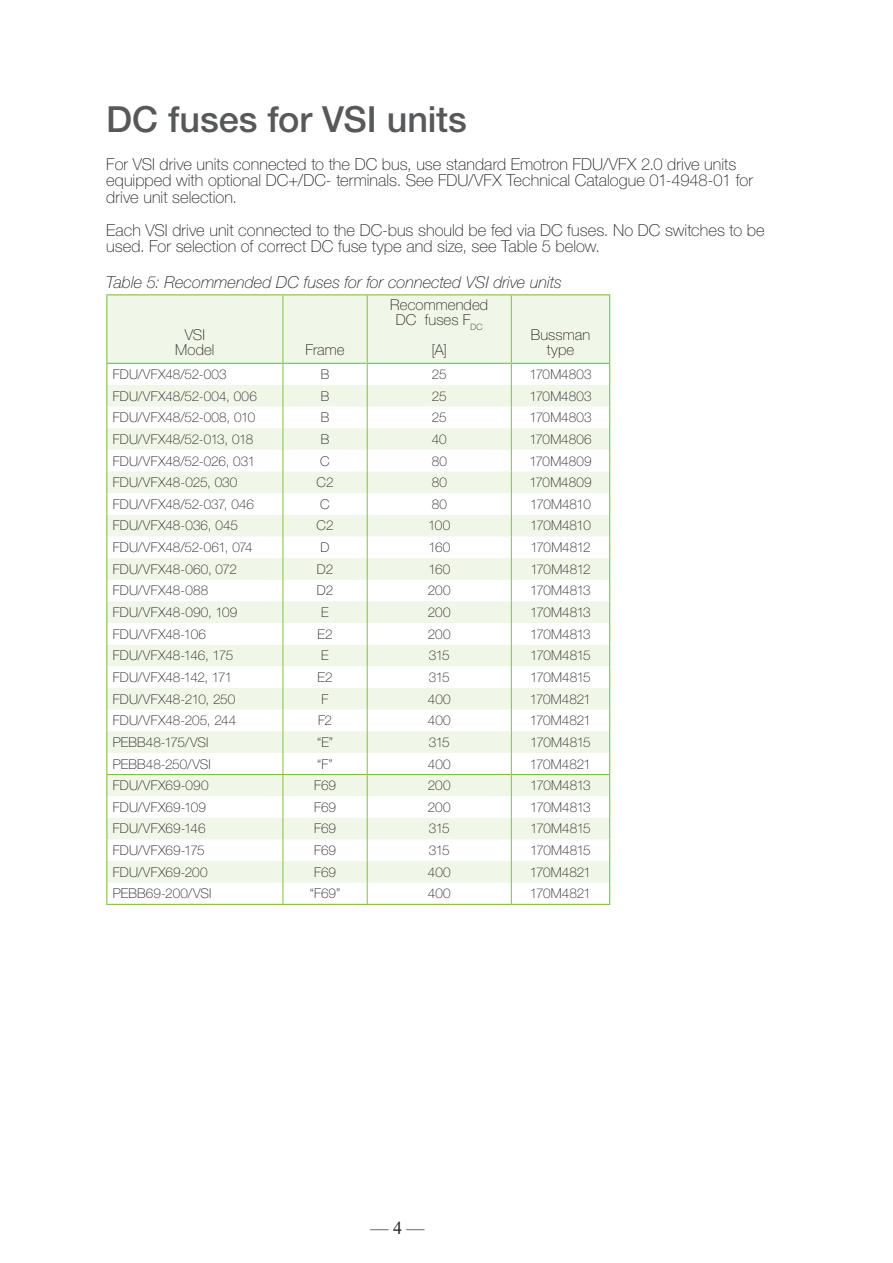
<style>
.page{position:relative;width:893px;height:1263px;background:#fff}
.page>*{position:absolute;margin:0;border:0;box-sizing:border-box;transform-origin:0 0}
.Huvudrubrik{font:500 36px "Helvetica Neue LT Std";letter-spacing:-.005em;color:#57585a}
.t1{font:18px "Times New Roman";color:#231f20}
.Brödtext{font:100 16.5px/16.5px "Helvetica Neue LT Std";color:#231f20}
.Fakta_rubrik{font:italic 100 16.5px "Helvetica Neue LT Std";color:#231f20}
.Cellheading_centrera{font:100 15px/15px "Helvetica Neue LT Std";letter-spacing:.005em;color:#231f20;text-align:center}
.Cellcentrerad{font:100 13.5px "Helvetica Neue LT Std";letter-spacing:.005em;color:#231f20}
.Cellcentrerad-2{font:100 13.5px "Helvetica Neue LT Std";letter-spacing:-.04em;color:#231f20}
.Cellcentrerad-3{font:100 13.5px "Helvetica Neue LT Std";letter-spacing:-.015em;color:#231f20}
.Cellcentrerad-4{font:100 13.5px "Helvetica Neue LT Std";letter-spacing:-.02em;color:#231f20}
</style>
<div class="page">
<svg style="left:107px;top:295px;width:502px;height:588px;fill:#f0f7e8"></svg>
<hr style="left:283px;top:295px;width:1px;height:68px;background:#7fc241">
<hr style="left:367px;top:295px;width:1px;height:68px;background:#7fc241">
<hr style="left:511px;top:295px;width:1px;height:68px;background:#7fc241">
<hr style="left:106px;top:363px;width:177px;height:1px;background:#7fc241">
<hr style="left:283px;top:363px;width:84px;height:1px;background:#7fc241">
<hr style="left:367px;top:363px;width:144px;height:1px;background:#7fc241">
<hr style="left:511px;top:363px;width:99px;height:1px;background:#7fc241">
<hr style="left:106px;top:774px;width:177px;height:1px;background:#7fc241">
<hr style="left:283px;top:774px;width:84px;height:1px;background:#7fc241">
<hr style="left:367px;top:774px;width:144px;height:1px;background:#7fc241">
<hr style="left:511px;top:774px;width:99px;height:1px;background:#7fc241">
<svg style="left:367px;top:364px;width:1px;height:540px"></svg>
<svg style="left:511px;top:364px;width:1px;height:540px"></svg>
<svg style="left:283px;top:364px;width:1px;height:540px"></svg>
<hr style="left:106px;top:294px;width:177px;height:1px;background:#7fc241">
<hr style="left:106px;top:295px;width:1px;height:68px;background:#7fc241">
<hr style="left:283px;top:294px;width:84px;height:1px;background:#7fc241">
<hr style="left:367px;top:294px;width:144px;height:1px;background:#7fc241">
<hr style="left:511px;top:294px;width:99px;height:1px;background:#7fc241">
<hr style="left:609px;top:295px;width:1px;height:68px;background:#7fc241">
<svg style="left:106px;top:364px;width:1px;height:540px"></svg>
<svg style="left:609px;top:364px;width:1px;height:540px"></svg>
<hr style="left:106px;top:904px;width:177px;height:1px;background:#7fc241">
<hr style="left:283px;top:904px;width:84px;height:1px;background:#7fc241">
<hr style="left:367px;top:904px;width:144px;height:1px;background:#7fc241">
<hr style="left:511px;top:904px;width:99px;height:1px;background:#7fc241">
<p class="Huvudrubrik" style="left:106px;top:98px;width:362px">DC fuses for VSI units</p>
<p class="Brödtext" style="left:106px;top:156px;width:648px">For VSI drive units connected to the DC bus, use standard Emotron FDU/VFX 2.0 drive units equipped with optional DC+/DC- terminals. See FDU/VFX Technical Catalogue 01-4948-01 for drive unit selection.</p>
<p class="Brödtext" style="left:106px;top:222px;width:660px">Each VSI drive unit connected to the DC-bus should be fed via DC fuses. No DC switches to be used. For selection of correct DC fuse type and size, see Table 5 below.</p>
<p class="Fakta_rubrik" style="left:106px;top:273px;width:457px">Table 5: Recommended DC fuses for for connected VSI drive units</p>
<p class="Cellheading_centrera" style="left:175px;top:327px;width:41px">VSI<br>Model</p>
<p class="Cellheading_centrera" style="left:305px;top:342px;width:41px">Frame</p>
<p class="Cellheading_centrera" style="left:390px;top:297px;width:99px">Recommended<br>DC fuses F<sub>DC</sub></p>
<p class="Cellheading_centrera" style="left:431px;top:342px;width:17px">[A]</p>
<p class="Cellheading_centrera" style="left:531px;top:327px;width:61px">Bussman type</p>
<p class="Cellcentrerad" style="left:113px;top:366px;width:115px">FDU/VFX48/52-003</p>
<p class="Cellcentrerad" style="left:321px;top:366px;width:10px">B</p>
<p class="Cellcentrerad" style="left:432px;top:366px;width:16px">25</p>
<p class="Cellcentrerad" style="left:529px;top:366px;width:64px">170M4803</p>
<p class="Cellcentrerad" style="left:113px;top:388px;width:145px">FDU/VFX48/52-004, 006</p>
<p class="Cellcentrerad" style="left:321px;top:388px;width:10px">B</p>
<p class="Cellcentrerad" style="left:432px;top:388px;width:16px">25</p>
<p class="Cellcentrerad" style="left:529px;top:388px;width:64px">170M4803</p>
<p class="Cellcentrerad" style="left:113px;top:410px;width:144px">FDU/VFX48/52-008, 010</p>
<p class="Cellcentrerad" style="left:321px;top:410px;width:10px">B</p>
<p class="Cellcentrerad" style="left:432px;top:410px;width:16px">25</p>
<p class="Cellcentrerad" style="left:529px;top:410px;width:64px">170M4803</p>
<p class="Cellcentrerad-4" style="left:113px;top:431px;width:142px">FDU/VFX48/52-013, 018</p>
<p class="Cellcentrerad" style="left:321px;top:431px;width:10px">B</p>
<p class="Cellcentrerad" style="left:432px;top:431px;width:17px">40</p>
<p class="Cellcentrerad" style="left:529px;top:431px;width:64px">170M4806</p>
<p class="Cellcentrerad" style="left:113px;top:453px;width:144px">FDU/VFX48/52-026, 031</p>
<p class="Cellcentrerad" style="left:320px;top:453px;width:11px">C</p>
<p class="Cellcentrerad" style="left:432px;top:453px;width:17px">80</p>
<p class="Cellcentrerad" style="left:529px;top:453px;width:64px">170M4809</p>
<p class="Cellcentrerad" style="left:113px;top:475px;width:126px">FDU/VFX48-025, 030</p>
<p class="Cellcentrerad" style="left:317px;top:475px;width:18px">C2</p>
<p class="Cellcentrerad" style="left:432px;top:475px;width:17px">80</p>
<p class="Cellcentrerad" style="left:529px;top:475px;width:64px">170M4809</p>
<p class="Cellcentrerad" style="left:113px;top:496px;width:143px">FDU/VFX48/52-037, 046</p>
<p class="Cellcentrerad" style="left:320px;top:496px;width:11px">C</p>
<p class="Cellcentrerad" style="left:432px;top:496px;width:17px">80</p>
<p class="Cellcentrerad-2" style="left:530px;top:496px;width:62px">170M4810</p>
<p class="Cellcentrerad" style="left:113px;top:518px;width:127px">FDU/VFX48-036, 045</p>
<p class="Cellcentrerad" style="left:317px;top:518px;width:18px">C2</p>
<p class="Cellcentrerad" style="left:428px;top:518px;width:24px">100</p>
<p class="Cellcentrerad-2" style="left:530px;top:518px;width:62px">170M4810</p>
<p class="Cellcentrerad" style="left:113px;top:540px;width:141px">FDU/VFX48/52-061, 074</p>
<p class="Cellcentrerad" style="left:321px;top:540px;width:11px">D</p>
<p class="Cellcentrerad" style="left:428px;top:540px;width:23px">160</p>
<p class="Cellcentrerad-2" style="left:530px;top:540px;width:62px">170M4812</p>
<p class="Cellcentrerad" style="left:113px;top:561px;width:126px">FDU/VFX48-060, 072</p>
<p class="Cellcentrerad" style="left:317px;top:561px;width:18px">D2</p>
<p class="Cellcentrerad" style="left:428px;top:561px;width:23px">160</p>
<p class="Cellcentrerad-2" style="left:530px;top:561px;width:62px">170M4812</p>
<p class="Cellcentrerad" style="left:113px;top:583px;width:97px">FDU/VFX48-088</p>
<p class="Cellcentrerad" style="left:317px;top:583px;width:18px">D2</p>
<p class="Cellcentrerad" style="left:428px;top:583px;width:24px">200</p>
<p class="Cellcentrerad-2" style="left:530px;top:583px;width:62px">170M4813</p>
<p class="Cellcentrerad" style="left:113px;top:604px;width:126px">FDU/VFX48-090, 109</p>
<p class="Cellcentrerad" style="left:321px;top:604px;width:9px">E</p>
<p class="Cellcentrerad" style="left:428px;top:604px;width:24px">200</p>
<p class="Cellcentrerad-2" style="left:530px;top:604px;width:62px">170M4813</p>
<p class="Cellcentrerad" style="left:113px;top:626px;width:95px">FDU/VFX48-106</p>
<p class="Cellcentrerad" style="left:317px;top:626px;width:17px">E2</p>
<p class="Cellcentrerad" style="left:428px;top:626px;width:24px">200</p>
<p class="Cellcentrerad-2" style="left:530px;top:626px;width:62px">170M4813</p>
<p class="Cellcentrerad" style="left:113px;top:648px;width:122px">FDU/VFX48-146, 175</p>
<p class="Cellcentrerad" style="left:321px;top:648px;width:9px">E</p>
<p class="Cellcentrerad" style="left:429px;top:648px;width:23px">315</p>
<p class="Cellcentrerad-2" style="left:530px;top:648px;width:62px">170M4815</p>
<p class="Cellcentrerad" style="left:113px;top:669px;width:121px">FDU/VFX48-142, 171</p>
<p class="Cellcentrerad" style="left:317px;top:669px;width:17px">E2</p>
<p class="Cellcentrerad" style="left:429px;top:669px;width:23px">315</p>
<p class="Cellcentrerad-2" style="left:530px;top:669px;width:62px">170M4815</p>
<p class="Cellcentrerad" style="left:113px;top:691px;width:124px">FDU/VFX48-210, 250</p>
<p class="Cellcentrerad" style="left:322px;top:691px;width:8px">F</p>
<p class="Cellcentrerad" style="left:428px;top:691px;width:24px">400</p>
<p class="Cellcentrerad-3" style="left:530px;top:691px;width:63px">170M4821</p>
<p class="Cellcentrerad" style="left:113px;top:713px;width:125px">FDU/VFX48-205, 244</p>
<p class="Cellcentrerad" style="left:318px;top:713px;width:16px">F2</p>
<p class="Cellcentrerad" style="left:428px;top:713px;width:24px">400</p>
<p class="Cellcentrerad-3" style="left:530px;top:713px;width:63px">170M4821</p>
<p class="Cellcentrerad" style="left:113px;top:734px;width:97px">PEBB48-175/VSI</p>
<p class="Cellcentrerad" style="left:317px;top:734px;width:18px">“E”</p>
<p class="Cellcentrerad" style="left:429px;top:734px;width:23px">315</p>
<p class="Cellcentrerad-2" style="left:530px;top:734px;width:62px">170M4815</p>
<p class="Cellcentrerad" style="left:113px;top:756px;width:99px">PEBB48-250/VSI</p>
<p class="Cellcentrerad" style="left:317px;top:756px;width:17px">“F”</p>
<p class="Cellcentrerad" style="left:428px;top:756px;width:24px">400</p>
<p class="Cellcentrerad-3" style="left:530px;top:756px;width:63px">170M4821</p>
<p class="Cellcentrerad" style="left:113px;top:778px;width:97px">FDU/VFX69-090</p>
<p class="Cellcentrerad" style="left:314px;top:778px;width:23px">F69</p>
<p class="Cellcentrerad" style="left:428px;top:778px;width:24px">200</p>
<p class="Cellcentrerad-2" style="left:530px;top:778px;width:62px">170M4813</p>
<p class="Cellcentrerad" style="left:113px;top:799px;width:95px">FDU/VFX69-109</p>
<p class="Cellcentrerad" style="left:314px;top:799px;width:23px">F69</p>
<p class="Cellcentrerad" style="left:428px;top:799px;width:24px">200</p>
<p class="Cellcentrerad-2" style="left:530px;top:799px;width:62px">170M4813</p>
<p class="Cellcentrerad" style="left:113px;top:821px;width:94px">FDU/VFX69-146</p>
<p class="Cellcentrerad" style="left:314px;top:821px;width:23px">F69</p>
<p class="Cellcentrerad" style="left:429px;top:821px;width:23px">315</p>
<p class="Cellcentrerad-2" style="left:530px;top:821px;width:62px">170M4815</p>
<p class="Cellcentrerad" style="left:113px;top:842px;width:93px">FDU/VFX69-175</p>
<p class="Cellcentrerad" style="left:314px;top:842px;width:23px">F69</p>
<p class="Cellcentrerad" style="left:429px;top:842px;width:23px">315</p>
<p class="Cellcentrerad-2" style="left:530px;top:842px;width:62px">170M4815</p>
<p class="Cellcentrerad" style="left:113px;top:864px;width:96px">FDU/VFX69-200</p>
<p class="Cellcentrerad" style="left:314px;top:864px;width:23px">F69</p>
<p class="Cellcentrerad" style="left:428px;top:864px;width:24px">400</p>
<p class="Cellcentrerad-3" style="left:530px;top:864px;width:63px">170M4821</p>
<p class="Cellcentrerad" style="left:113px;top:886px;width:100px">PEBB69-200/VSI</p>
<p class="Cellcentrerad" style="left:310px;top:886px;width:32px">“F69”</p>
<p class="Cellcentrerad" style="left:428px;top:886px;width:24px">400</p>
<p class="Cellcentrerad-3" style="left:530px;top:886px;width:63px">170M4821</p>
<h2 class="t1" style="left:371px;top:1216px;width:56px">— 4 —</h2>
</div>
